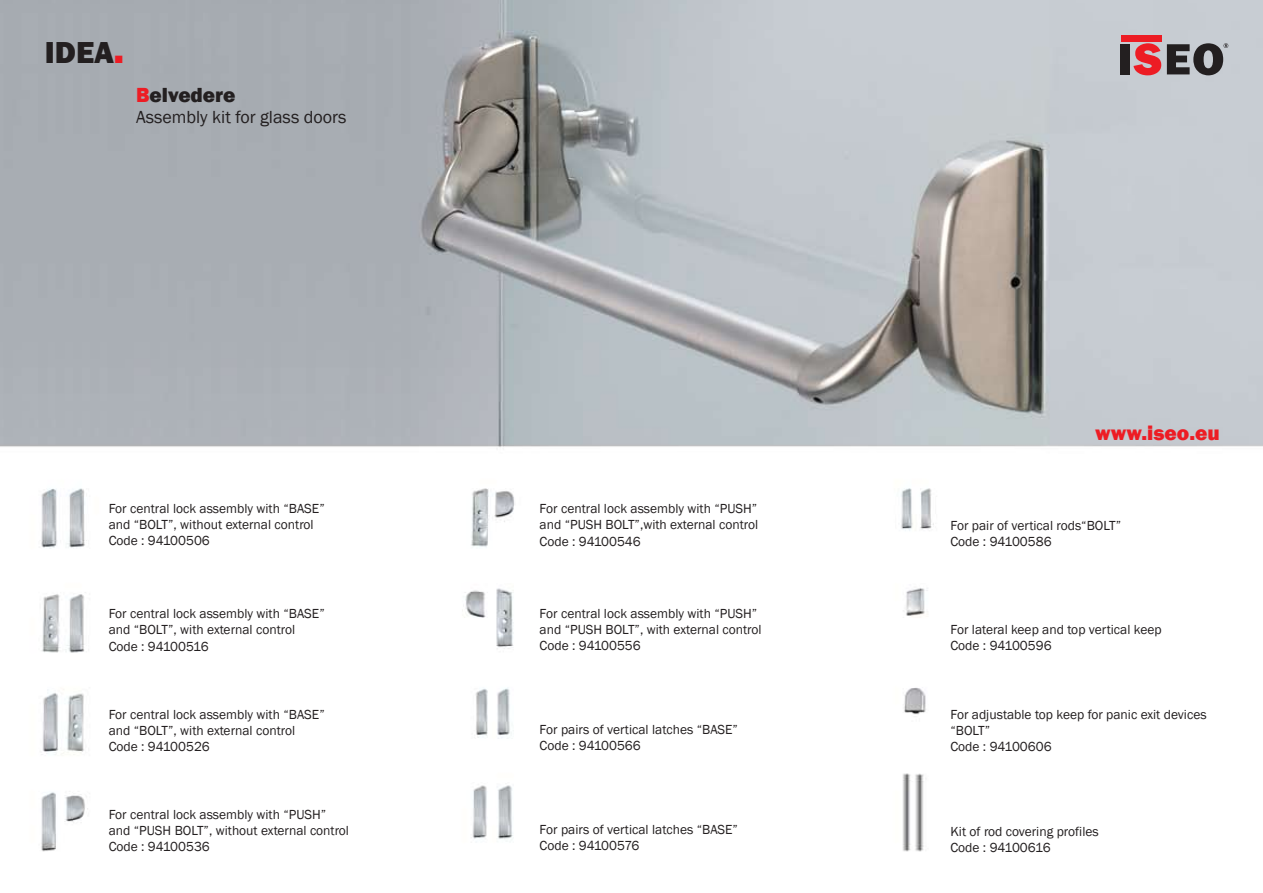
<style>
.page{position:relative;width:1263px;height:893px;background:#fff}
.page>*{position:absolute;margin:0;border:0;box-sizing:border-box;transform-origin:0 0}
.t1{font:800 31.2px "Franklin Gothic";color:#231f20}
.t2{font:800 21px "Franklin Gothic";color:#ed1c24}
.t3{font:800 21px "Franklin Gothic";color:#231f20}
.t4{font:18px "Franklin Gothic";color:#231f20}
.t5{font:13.5px/16.2px "Franklin Gothic";color:#231f20}
.s1{font-size:15.6px;color:#ed1c24}
.s2{color:#ed1c24}
</style>
<div class="page">
<img style="left:0;top:0;width:1263px;height:852px">
<div style="left:1121px;top:44px;width:9px;height:30px;background:#231f20"></div>
<div style="left:1121px;top:35px;width:40px;height:6px;background:#ed1c24"></div>
<svg style="left:1133px;top:43px;width:28px;height:32px"></svg>
<svg style="left:1167px;top:43px;width:61px;height:32px;background:#646366"></svg>
<p class="t1" style="left:45px;top:32px;width:80px">IDEA<span class="s1">■</span></p>
<p class="t3" style="left:136px;top:81px;width:101px"><span class="s2">B</span>elvedere</p>
<p class="t4" style="left:136px;top:106px;width:212px">Assembly kit for glass doors</p>
<p class="t5" style="left:109px;top:501px;width:218px">For central lock assembly with “BASE” and “BOLT”, without external control<br>Code : 94100506</p>
<p class="t5" style="left:109px;top:606px;width:218px">For central lock assembly with “BASE” and “BOLT”, with external control<br>Code : 94100516</p>
<p class="t5" style="left:109px;top:707px;width:218px">For central lock assembly with “BASE” and “BOLT”, with external control<br>Code : 94100526</p>
<p class="t5" style="left:109px;top:806px;width:242px">For central lock assembly with “PUSH” and “PUSH BOLT”, without external control<br>Code : 94100536</p>
<p class="t5" style="left:540px;top:501px;width:220px;text-align:justify">For central lock assembly with “PUSH” and “PUSH BOLT”,with external control Code : 94100546</p>
<p class="t5" style="left:540px;top:605px;width:223px">For central lock assembly with “PUSH” and “PUSH BOLT”, with external control<br>Code : 94100556</p>
<p class="t5" style="left:540px;top:722px;width:200px">For pairs of vertical latches “BASE”<br>Code : 94100566</p>
<p class="t5" style="left:540px;top:821px;width:200px">For pairs of vertical latches “BASE”<br>Code : 94100576</p>
<p class="t2" style="left:1095px;top:419px;width:126px">www.iseo.eu</p>
<p class="t5" style="left:950px;top:518px;width:172px">For pair of vertical rods“BOLT”<br>Code : 94100586</p>
<p class="t5" style="left:950px;top:622px;width:213px">For lateral keep and top vertical keep<br>Code : 94100596</p>
<p class="t5" style="left:950px;top:706px;width:258px">For adjustable top keep for panic exit devices “BOLT”<br>Code : 94100606</p>
<p class="t5" style="left:950px;top:823px;width:150px">Kit of rod covering profiles<br>Code : 94100616</p>
</div>
